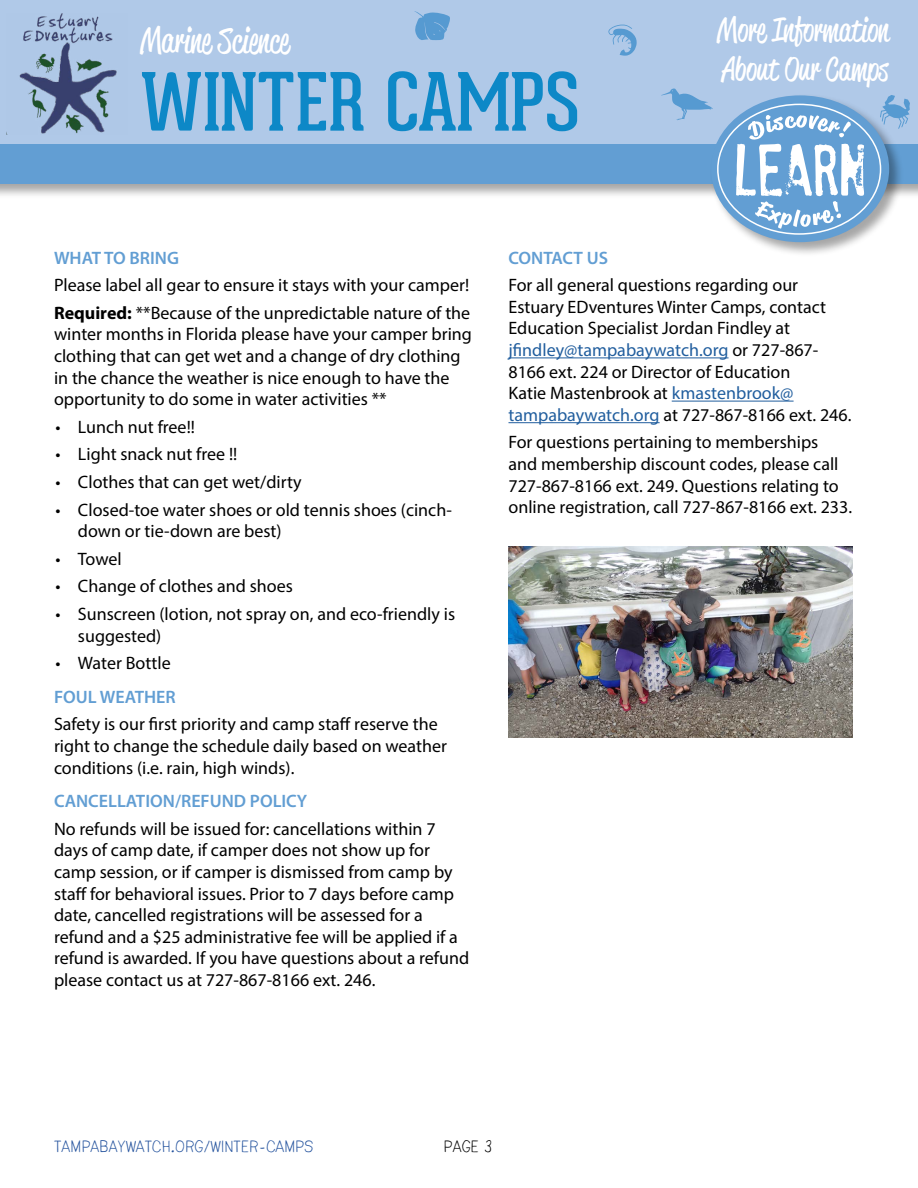
<style>
.page{position:relative;width:918px;height:1188px;background:#fff}
.page>*{position:absolute;margin:0;border:0;box-sizing:border-box;transform-origin:0 0}
.t1{font:78.3px "Geared Slab";color:#0d88c7;scale:1.05 1}
.t2{font:34.5px "Reklame Script";color:#fff}
.t3{font:33px/39px "Reklame Script";color:#fff}
.t4{font:18px/21.6px "Myriad Pro";color:#000}
.t5{font:600 18px "Myriad Pro";color:#629ed3}
.t6{font:condensed 15px "Savu";color:#23529d}
.t7{font:condensed 15px "Savu";color:#000}
.s1{font-weight:700}
.s2{color:#215e9e}
</style>
<div class="page">
<div style="left:0;top:0;width:918px;height:145px;background:#b0c9e8"></div>
<div style="left:0;top:143px;width:918px;height:56px;background:#000;opacity:.35"></div>
<div style="left:0;top:145px;width:918px;height:39px;background:#629ed3"></div>
<div style="left:710px;top:94px;width:194px;height:163px;background:#000;opacity:.35"></div>
<div style="left:711px;top:95px;width:178px;height:147px;background:#629ed3;border-radius:50%"></div>
<svg style="left:736px;top:115px;width:128px;height:114px"></svg>
<svg style="left:880px;top:95px;width:30px;height:34px"></svg>
<svg style="left:608px;top:25px;width:29px;height:31px"></svg>
<svg style="left:414px;top:11px;width:36px;height:30px"></svg>
<svg style="left:661px;top:88px;width:52px;height:32px"></svg>
<img style="left:19px;top:14px;width:98px;height:120px">
<hr style="left:508px;top:357px;width:221px;height:1px;background:#215e9e">
<hr style="left:672px;top:401px;width:122px;height:1px;background:#215e9e">
<hr style="left:508px;top:422px;width:152px;height:1px;background:#215e9e">
<img style="left:508px;top:547px;width:344px;height:191px">
<h2 class="t2" style="left:140px;top:17px;width:150px">Marine Science</h2>
<h1 class="t1" style="left:140px;top:55px;width:420px">WINTER CAMPS</h1>
<h3 class="t3" style="left:717px;top:10px;width:173px">More Information<br>About Our Camps</h3>
<p class="t5" style="left:54px;top:246px;width:127px">WHAT TO BRING</p>
<p class="t4" style="left:54px;top:271px;width:418px;line-height:27.6px">Please label all gear to ensure it stays with your camper!<br><span class="s1">Required:</span> **Because of the unpredictable nature of the</p>
<p class="t4" style="left:54px;top:323px;width:420px">winter months in Florida please have your camper bring clothing that can get wet and a change of dry clothing in the chance the weather is nice enough to have the opportunity to do some in water activities **</p>
<p class="t4" style="left:55px;top:416px;width:141px">• Lunch nut free!!</p>
<p class="t4" style="left:55px;top:443px;width:183px">• Light snack nut free !!</p>
<p class="t4" style="left:55px;top:471px;width:248px">• Clothes that can get wet/dirty</p>
<p class="t4" style="left:78px;top:499px;width:375px;text-indent:-22px">• Closed-toe water shoes or old tennis shoes (cinch&shy;down or tie-down are best)</p>
<p class="t4" style="left:55px;top:548px;width:68px">• Towel</p>
<p class="t4" style="left:55px;top:575px;width:239px">• Change of clothes and shoes</p>
<p class="t4" style="left:78px;top:603px;width:379px;text-indent:-22px">• Sunscreen (lotion, not spray on, and eco-friendly is suggested)</p>
<p class="t4" style="left:55px;top:652px;width:117px">• Water Bottle</p>
<p class="t5" style="left:54px;top:685px;width:123px">FOUL WEATHER</p>
<p class="t4" style="left:54px;top:713px;width:395px">Safety is our first priority and camp staff reserve the right to change the schedule daily based on weather conditions (i.e. rain, high winds).</p>
<p class="t5" style="left:54px;top:790px;width:255px">CANCELLATION/REFUND POLICY</p>
<p class="t4" style="left:54px;top:818px;width:417px">No refunds will be issued for: cancellations within 7 days of camp date, if camper does not show up for camp session, or if camper is dismissed from camp by staff for behavioral issues. Prior to 7 days before camp date, cancelled registrations will be assessed for a refund and a $25 administrative fee will be applied if a refund is awarded. If you have questions about a refund please contact us at 727-867-8166 ext. 246.</p>
<p class="t5" style="left:508px;top:246px;width:101px">CONTACT US</p>
<p class="t4" style="left:508px;top:274px;width:344px">For all general questions regarding our Estuary EDventures Winter Camps, contact Education Specialist Jordan Findley at <span class="s2">jfindley@tampabaywatch.org</span> or 727-867- 8166 ext. 224 or Director of Education<br>Katie Mastenbrook at <span class="s2">kmastenbrook@ tampabaywatch.org</span> at 727-867-8166 ext. 246.</p>
<p class="t4" style="left:508px;top:431px;width:345px">For questions pertaining to memberships<br>and membership discount codes, please call 727-867-8166 ext. 249. Questions relating to online registration, call 727-867-8166 ext. 233.</p>
<p class="t6" style="left:54px;top:1137px;width:261px">TAMPABAYWATCH.ORG/WINTER-CAMPS</p>
<p class="t7" style="left:443px;top:1137px;width:51px">PAGE 3</p>
</div>
